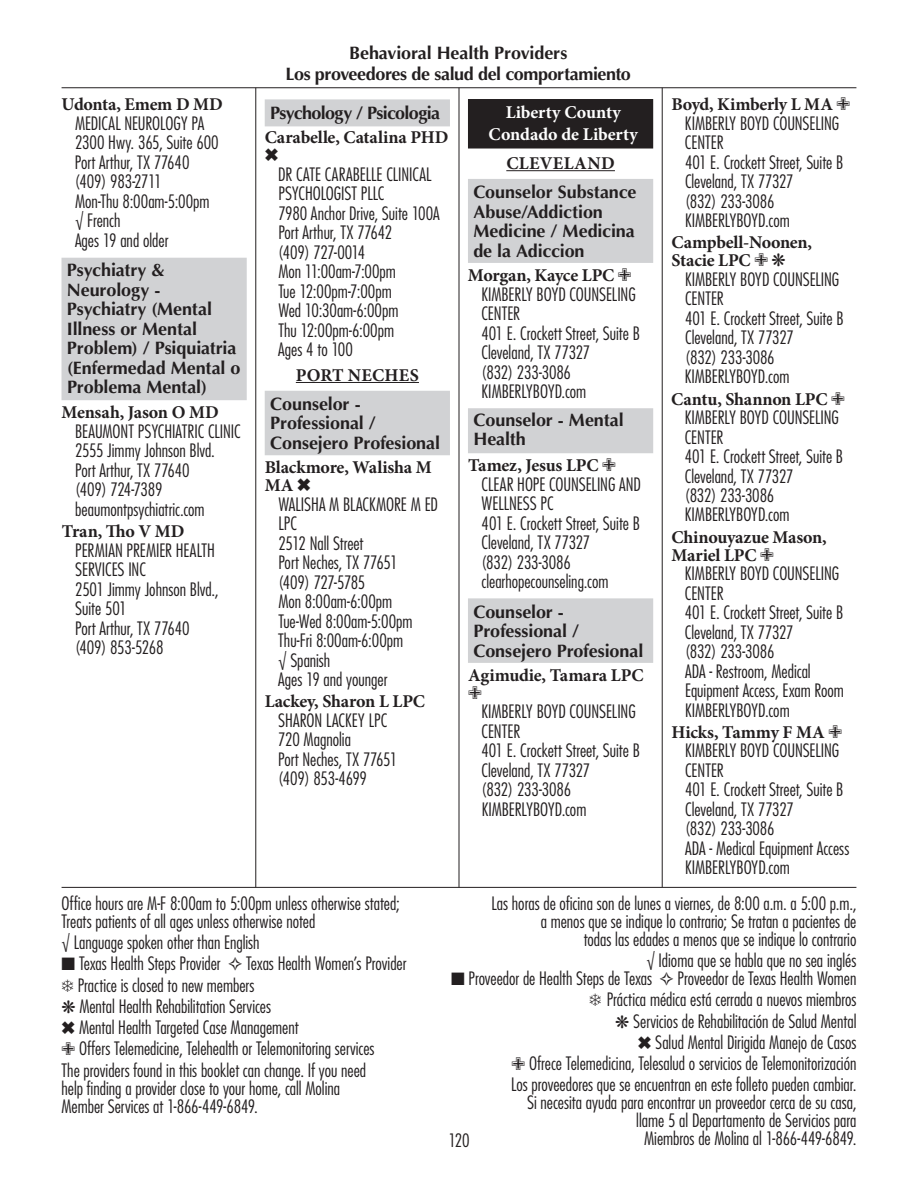
<style>
.page{position:relative;width:918px;height:1188px;background:#fff}
.page>*{position:absolute;margin:0;border:0;box-sizing:border-box;transform-origin:0 0}
.t1{font:300 condensed 18px/19.5px "Futura Std";color:#231f20}
.t2{font:700 18px/19.5px "Optima";letter-spacing:-.005em;color:#231f20}
.t3{font:700 18px/18px "Minion Pro";letter-spacing:-.01em;color:#231f20}
.t4{font:700 18px/22.5px "Minion Pro";color:#fff;text-align:center}
.t5{font:700 18px "Optima";letter-spacing:-.035em;color:#231f20}
.t6{font:300 condensed 18px "Futura Std";letter-spacing:-.02em;color:#231f20}
.t7{font:300 condensed 18px "Futura Std";letter-spacing:-.025em;color:#231f20}
.t8{font:300 condensed 18px "Futura Std";letter-spacing:-.03em;color:#231f20}
.t9{font:700 18px "Minion Pro";letter-spacing:.01em;color:#231f20}
.t10{font:700 18px "Minion Pro";letter-spacing:.025em;color:#231f20}
</style>
<div class="page">
<hr style="left:62px;top:887px;width:794px;height:1px;background:#231f20">
<hr style="left:255px;top:88px;width:1px;height:799px;background:#231f20">
<hr style="left:662px;top:88px;width:1px;height:799px;background:#231f20">
<hr style="left:459px;top:88px;width:1px;height:799px;background:#231f20">
<hr style="left:62px;top:87px;width:794px;height:1px;background:#231f20">
<div style="left:468px;top:598px;width:185px;height:65px;background:#d1d2d4"></div>
<div style="left:468px;top:408px;width:185px;height:45px;background:#d1d2d4"></div>
<div style="left:468px;top:179px;width:185px;height:84px;background:#d1d2d4"></div>
<div style="left:265px;top:391px;width:185px;height:64px;background:#d1d2d4"></div>
<div style="left:265px;top:99px;width:185px;height:27px;background:#d1d2d4"></div>
<div style="left:62px;top:258px;width:185px;height:142px;background:#d1d2d4"></div>
<hr style="left:296px;top:382px;width:123px;height:1px;background:#231f20">
<hr style="left:506px;top:170px;width:109px;height:1px;background:#231f20">
<div style="left:468px;top:99px;width:185px;height:50px;background:#231f20"></div>
<h6 class="t3" style="left:62px;top:95px;width:163px">Udonta, Emem D MD</h6>
<p class="t1" style="left:75px;top:113px;width:131px">MEDICAL NEUROLOGY PA</p>
<p class="t1" style="left:75px;top:133px;width:145px">2300 Hwy. 365, Suite 600<br>Port Arthur, TX 77640</p>
<p class="t6" style="left:75px;top:171px;width:88px">(409) 983-2711</p>
<p class="t1" style="left:87px;top:191px;width:124px;text-indent:-12px">Mon-Thu 8:00am-5:00pm<br>French</p>
<p class="t1" style="left:75px;top:230px;width:95px">Ages 19 and older</p>
<h5 class="t2" style="left:67px;top:260px;width:175px">Psychiatry &amp;<br>Neurology -<br>Psychiatry (Mental<br>Illness or Mental<br>Problem) / Psiquiatria (Enfermedad Mental o<br>Problema Mental)</h5>
<h6 class="t3" style="left:62px;top:403px;width:159px">Mensah, Jason O MD</h6>
<p class="t1" style="left:75px;top:422px;width:167px">BEAUMONT PSYCHIATRIC CLINIC<br>2555 Jimmy Johnson Blvd.<br>Port Arthur, TX 77640</p>
<p class="t1" style="left:75px;top:480px;width:89px">(409) 724-7389</p>
<p class="t1" style="left:75px;top:500px;width:131px">beaumontpsychiatric.com</p>
<h6 class="t3" style="left:62px;top:522px;width:124px">Tran, To V MD</h6>
<p class="t1" style="left:75px;top:540px;width:141px">PERMIAN PREMIER HEALTH<br>SERVICES INC</p>
<p class="t1" style="left:75px;top:579px;width:145px">2501 Jimmy Johnson Blvd.,<br>Suite 501<br>Port Arthur, TX 77640</p>
<p class="t1" style="left:75px;top:638px;width:90px">(409) 853-5268</p>
<p class="t2" style="left:286px;top:43px;width:347px;line-height:21px;text-align:center">Behavioral Health Providers<br>Los proveedores de salud del comportamiento</p>
<h5 class="t5" style="left:270px;top:102px;width:171px">Psychology / Psicologia</h5>
<h6 class="t3" style="left:265px;top:128px;width:185px">Carabelle, Catalina PHD</h6>
<p class="t1" style="left:278px;top:165px;width:155px">DR CATE CARABELLE CLINICAL<br>PSYCHOLOGIST PLLC</p>
<p class="t1" style="left:278px;top:203px;width:163px">7980 Anchor Drive, Suite 100A<br>Port Arthur, TX 77642</p>
<p class="t7" style="left:278px;top:242px;width:89px">(409) 727-0014</p>
<p class="t1" style="left:278px;top:262px;width:119px">Mon 11:00am-7:00pm</p>
<p class="t1" style="left:278px;top:281px;width:115px">Tue 12:00pm-7:00pm</p>
<p class="t1" style="left:278px;top:301px;width:122px">Wed 10:30am-6:00pm</p>
<p class="t1" style="left:278px;top:320px;width:117px">Thu 12:00pm-6:00pm</p>
<p class="t1" style="left:278px;top:340px;width:76px">Ages 4 to 100</p>
<h4 class="t9" style="left:296px;top:362px;width:125px">PORT NECHES</h4>
<h5 class="t2" style="left:270px;top:394px;width:171px">Counselor -<br>Professional /<br>Consejero Profesional</h5>
<h6 class="t3" style="left:265px;top:458px;width:168px">Blackmore, Walisha M<br>MA</h6>
<p class="t1" style="left:278px;top:494px;width:161px">WALISHA M BLACKMORE M ED<br>LPC</p>
<p class="t1" style="left:278px;top:533px;width:121px">2512 Nall Street<br>Port Neches, TX 77651</p>
<p class="t8" style="left:278px;top:571px;width:89px">(409) 727-5785</p>
<p class="t1" style="left:278px;top:592px;width:115px">Mon 8:00am-6:00pm</p>
<p class="t1" style="left:278px;top:611px;width:136px">Tue-Wed 8:00am-5:00pm</p>
<p class="t1" style="left:290px;top:631px;width:114px;text-indent:-12px">Thu-Fri 8:00am-6:00pm<br>Spanish</p>
<p class="t1" style="left:278px;top:670px;width:111px">Ages 19 and younger</p>
<h6 class="t3" style="left:265px;top:692px;width:162px">Lackey, Sharon L LPC</h6>
<p class="t1" style="left:278px;top:711px;width:111px">SHARON LACKEY LPC</p>
<p class="t1" style="left:278px;top:730px;width:121px">720 Magnolia<br>Port Neches, TX 77651</p>
<p class="t1" style="left:278px;top:769px;width:90px">(409) 853-4699</p>
<h3 class="t4" style="left:489px;top:101px;width:151px">Liberty County<br>Condado de Liberty</h3>
<h4 class="t10" style="left:506px;top:150px;width:110px">CLEVELAND</h4>
<h5 class="t2" style="left:473px;top:183px;width:165px">Counselor Substance<br>Abuse/Addiction<br>Medicine / Medicina de la Adiccion</h5>
<h6 class="t3" style="left:468px;top:266px;width:148px">Morgan, Kayce LPC</h6>
<p class="t1" style="left:481px;top:284px;width:160px">KIMBERLY BOYD COUNSELING<br>CENTER<br>401 E. Crockett Street, Suite B<br>Cleveland, TX 77327</p>
<p class="t1" style="left:482px;top:362px;width:91px">(832) 233-3086</p>
<p class="t1" style="left:482px;top:382px;width:106px">KIMBERLYBOYD.com</p>
<h5 class="t2" style="left:474px;top:410px;width:152px">Counselor - Mental<br>Health</h5>
<h6 class="t3" style="left:468px;top:456px;width:132px">Tamez, Jesus LPC</h6>
<p class="t1" style="left:482px;top:474px;width:161px">CLEAR HOPE COUNSELING AND<br>WELLNESS PC<br>401 E. Crockett Street, Suite B<br>Cleveland, TX 77327</p>
<p class="t1" style="left:481px;top:552px;width:91px">(832) 233-3086</p>
<p class="t1" style="left:482px;top:572px;width:129px">clearhopecounseling.com</p>
<h5 class="t2" style="left:473px;top:602px;width:171px">Counselor -<br>Professional /<br>Consejero Profesional</h5>
<h6 class="t3" style="left:468px;top:666px;width:177px">Agimudie, Tamara LPC</h6>
<p class="t1" style="left:482px;top:702px;width:160px">KIMBERLY BOYD COUNSELING<br>CENTER<br>401 E. Crockett Street, Suite B<br>Cleveland, TX 77327</p>
<p class="t1" style="left:482px;top:780px;width:91px">(832) 233-3086</p>
<p class="t1" style="left:482px;top:799px;width:106px">KIMBERLYBOYD.com</p>
<h6 class="t3" style="left:671px;top:95px;width:163px">Boyd, Kimberly L MA</h6>
<p class="t1" style="left:685px;top:113px;width:160px">KIMBERLY BOYD COUNSELING<br>CENTER<br>401 E. Crockett Street, Suite B<br>Cleveland, TX 77327</p>
<p class="t1" style="left:685px;top:191px;width:91px">(832) 233-3086</p>
<p class="t1" style="left:685px;top:211px;width:106px">KIMBERLYBOYD.com</p>
<h6 class="t3" style="left:672px;top:233px;width:142px">Campbell-Noonen,<br>Stacie LPC</h6>
<p class="t1" style="left:685px;top:269px;width:160px">KIMBERLY BOYD COUNSELING<br>CENTER<br>401 E. Crockett Street, Suite B<br>Cleveland, TX 77327</p>
<p class="t1" style="left:685px;top:347px;width:91px">(832) 233-3086</p>
<p class="t1" style="left:685px;top:367px;width:106px">KIMBERLYBOYD.com</p>
<h6 class="t3" style="left:671px;top:390px;width:158px">Cantu, Shannon LPC</h6>
<p class="t1" style="left:685px;top:408px;width:160px">KIMBERLY BOYD COUNSELING<br>CENTER<br>401 E. Crockett Street, Suite B<br>Cleveland, TX 77327</p>
<p class="t1" style="left:685px;top:486px;width:91px">(832) 233-3086</p>
<p class="t1" style="left:685px;top:505px;width:106px">KIMBERLYBOYD.com</p>
<h6 class="t3" style="left:671px;top:528px;width:157px">Chinouyazue Mason,<br>Mariel LPC</h6>
<p class="t1" style="left:685px;top:564px;width:160px">KIMBERLY BOYD COUNSELING<br>CENTER<br>401 E. Crockett Street, Suite B<br>Cleveland, TX 77327</p>
<p class="t1" style="left:685px;top:642px;width:91px">(832) 233-3086</p>
<p class="t1" style="left:685px;top:661px;width:160px">ADA - Restroom, Medical<br>Equipment Access, Exam Room<br>KIMBERLYBOYD.com</p>
<h6 class="t3" style="left:672px;top:723px;width:155px">Hicks, Tammy F MA</h6>
<p class="t1" style="left:685px;top:741px;width:160px">KIMBERLY BOYD COUNSELING<br>CENTER<br>401 E. Crockett Street, Suite B<br>Cleveland, TX 77327</p>
<p class="t1" style="left:685px;top:819px;width:91px">(832) 233-3086</p>
<p class="t1" style="left:685px;top:838px;width:166px">ADA - Medical Equipment Access<br>KIMBERLYBOYD.com</p>
<p class="t1" style="left:62px;top:894px;width:340px;line-height:18px">Office hours are M-F 8:00am to 5:00pm unless otherwise stated;<br>Treats patients of all ages unless otherwise noted</p>
<p class="t1" style="left:62px;top:933px;width:200px">√ Language spoken other than English</p>
<p class="t1" style="left:62px;top:954px;width:161px">■ Texas Health Steps Provider</p>
<p class="t1" style="left:246px;top:954px;width:162px">Texas Health Women’s Provider</p>
<p class="t1" style="left:62px;top:975px;width:194px">✾ Practice is closed to new members</p>
<p class="t1" style="left:79px;top:996px;width:193px">Mental Health Rehabilitation Services</p>
<p class="t1" style="left:62px;top:1018px;width:238px">✖ Mental Health Targeted Case Management</p>
<p class="t1" style="left:62px;top:1039px;width:315px">⨨ Offers Telemedicine, Telehealth or Telemonitoring services</p>
<p class="t1" style="left:62px;top:1060px;width:306px">The providers found in this booklet can change. If you need</p>
<p class="t1" style="left:62px;top:1079px;width:280px;line-height:18px">help finding a provider close to your home, call Molina<br>Member Services at 1-866-449-6849.</p>
<p class="t1" style="left:491px;top:894px;width:367px;line-height:18px;text-align:right">Las horas de oficina son de lunes a viernes, de 8:00 a.m. a 5:00 p.m., a menos que se indique lo contrario; Se tratan a pacientes de<br>todas las edades a menos que se indique lo contrario</p>
<p class="t1" style="left:646px;top:951px;width:212px">√ Idioma que se habla que no sea inglés</p>
<p class="t1" style="left:451px;top:969px;width:203px">■ Proveedor de Health Steps de Texas</p>
<p class="t1" style="left:511px;top:968px;width:347px;line-height:21.3px;text-align:right">Proveedor de Texas Health Women<br>✾ Práctica médica está cerrada a nuevos miembros<br>Servicios de Rehabilitación de Salud Mental<br>✖ Salud Mental Dirigida Manejo de Casos<br>⨨ Ofrece Telemedicina, Telesalud o servicios de Telemonitorización Los proveedores que se encuentran en este folleto pueden cambiar.</p>
<p class="t1" style="left:527px;top:1094px;width:331px;line-height:18px;text-align:right">Si necesita ayuda para encontrar un proveedor cerca de su casa, llame 5 al Departamento de Servicios para</p>
<p class="t1" style="left:448px;top:1131px;width:23px">120</p>
<p class="t1" style="left:644px;top:1129px;width:214px">Miembros de Molina al 1-866-449-6849.</p>
</div>
